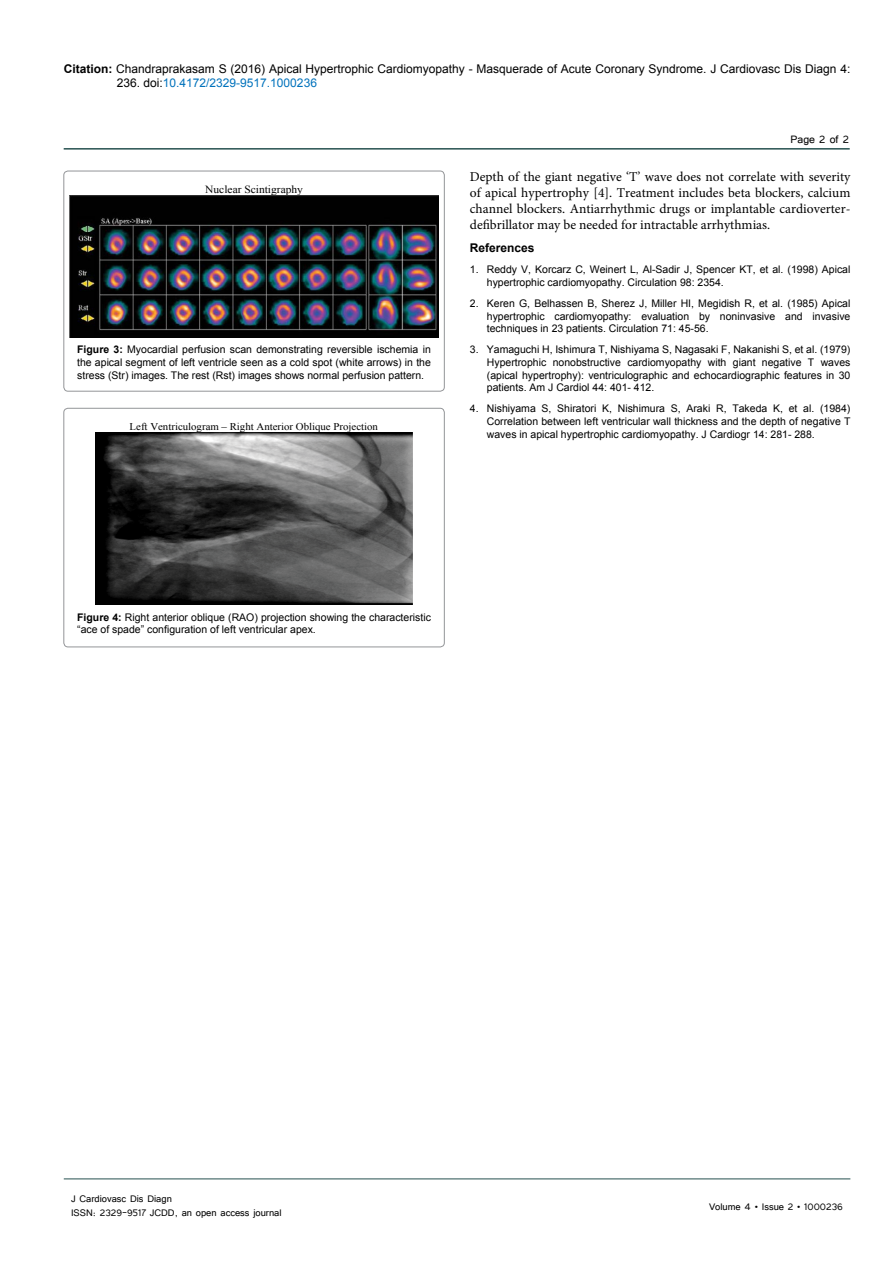
<style>
.page{position:relative;width:893px;height:1263px;background:#fff}
.page>*{position:absolute;margin:0;border:0;box-sizing:border-box;transform-origin:0 0}
.t1{font:13.5px/16.2px "Minion Pro";color:#000;text-align:justify}
.t2{font:13.5px "Tunga";color:#000}
.t3{font:12px/14.4px "Arial";color:#000}
.t4{font:12px/14.4px "Tunga";color:#000}
.t5{font:700 12px "Arial";color:#000}
.t6{font:10.95px "Times New Roman";color:#010101;scale:1.05 1}
.t7{font:10.5px/12.6px "Arial";color:#000;text-align:justify}
.t8{font:10.35px "Times New Roman";color:#010101;scale:1.05 1}
.s1{font-weight:700}
.s2{color:#0072bc}
</style>
<div class="page">
<hr style="left:64px;top:148px;width:786px;height:2px;background:#265150">
<hr style="left:64px;top:1179px;width:786px;height:1px;background:#265150">
<div style="left:64px;top:171px;width:380px;height:220px;border:1px solid #939598;border-radius:4px"></div>
<img style="left:70px;top:195px;width:369px;height:142px">
<div style="left:64px;top:408px;width:380px;height:239px;border:1px solid #939598;border-radius:4px"></div>
<img style="left:95px;top:433px;width:318px;height:172px">
<p class="t3" style="left:117px;top:61px;width:735px;text-indent:-53px"><span class="s1">Citation:</span> Chandraprakasam S (2016) Apical Hypertrophic Cardiomyopathy - Masquerade of Acute Coronary Syndrome. J Cardiovasc Dis Diagn 4:<br>236. doi:<span class="s2">10.4172/2329-9517.1000236</span></p>
<p class="t6" style="left:205px;top:182px;width:95px">Nuclear Scintigraphy</p>
<p class="t7" style="left:77px;top:344px;width:355px"><span class="s1">Figure 3:</span> Myocardial perfusion scan demonstrating reversible ischemia in the apical segment of left ventricle seen as a cold spot (white arrows) in the stress (Str) images. The rest (Rst) images shows normal perfusion pattern.</p>
<p class="t8" style="left:130px;top:420px;width:238px">Left Ventriculogram – Right Anterior Oblique Projection</p>
<p class="t2" style="left:790px;top:131px;width:60px">Page 2 of 2</p>
<p class="t1" style="left:470px;top:168px;width:382px">Depth of the giant negative ‘T’ wave does not correlate with severity of apical hypertrophy [4]. Treatment includes beta blockers, calcium channel blockers. Antiarrhythmic drugs or implantable cardioverter&shy;defibrillator may be needed for intractable arrhythmias.</p>
<p class="t5" style="left:470px;top:240px;width:66px">References</p>
<p class="t7" style="left:487px;top:264px;width:365px;text-indent:-17px">1. Reddy V, Korcarz C, Weinert L, Al-Sadir J, Spencer KT, et al. (1998) Apical hypertrophic cardiomyopathy. Circulation 98: 2354.</p>
<p class="t7" style="left:487px;top:297px;width:365px;text-indent:-17px">2. Keren G, Belhassen B, Sherez J, Miller HI, Megidish R, et al. (1985) Apical hypertrophic cardiomyopathy: evaluation by noninvasive and invasive techniques in 23 patients. Circulation 71: 45-56.</p>
<p class="t7" style="left:487px;top:344px;width:365px;text-indent:-17px">3. Yamaguchi H, Ishimura T, Nishiyama S, Nagasaki F, Nakanishi S, et al. (1979)<br>Hypertrophic nonobstructive cardiomyopathy with giant negative T waves (apical hypertrophy): ventriculographic and echocardiographic features in 30 patients. Am J Cardiol 44: 401- 412.</p>
<p class="t7" style="left:487px;top:402px;width:365px;text-indent:-17px">4. Nishiyama S, Shiratori K, Nishimura S, Araki R, Takeda K, et al. (1984)<br>Correlation between left ventricular wall thickness and the depth of negative T waves in apical hypertrophic cardiomyopathy. J Cardiogr 14: 281- 288.</p>
<p class="t7" style="left:77px;top:611px;width:355px"><span class="s1">Figure 4:</span> Right anterior oblique (RAO) projection showing the characteristic “ace of spade” configuration of left ventricular apex.</p>
<p class="t4" style="left:71px;top:1190px;width:212px">J Cardiovasc Dis Diagn<br>ISSN: 2329-9517 JCDD, an open access journal</p>
<p class="t4" style="left:709px;top:1199px;width:135px">Volume 4 • Issue 2 • 1000236</p>
</div>
